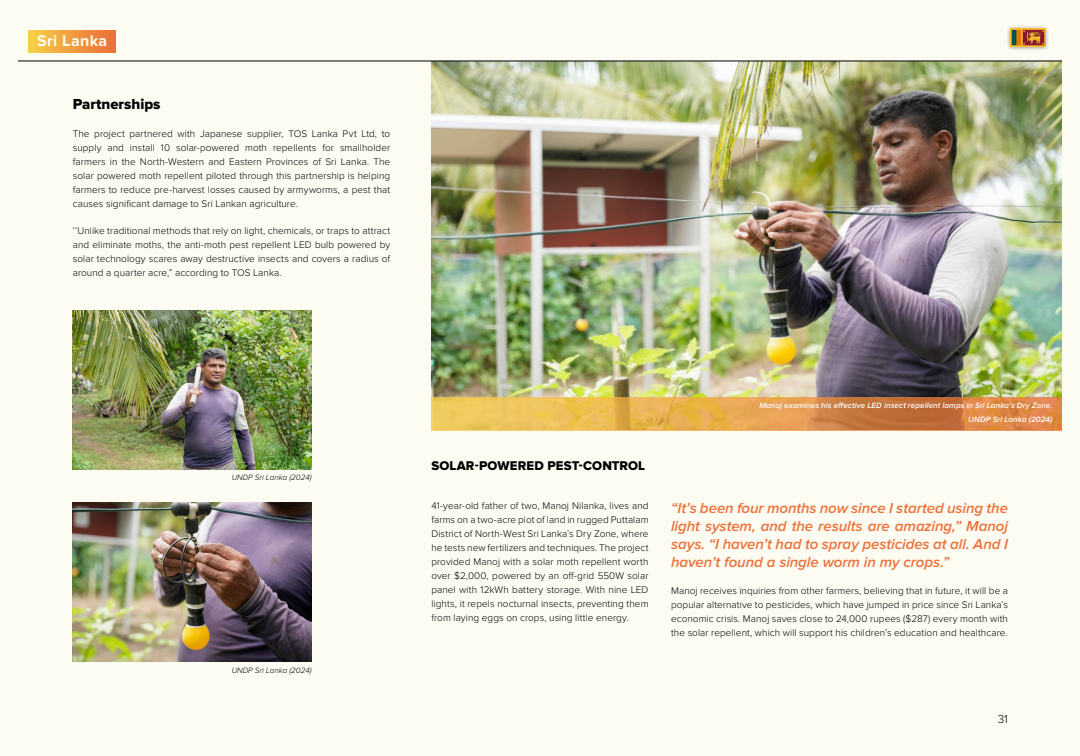
<style>
.page{position:relative;width:1080px;height:756px;background:#fcfcf3}
.page>*{position:absolute;margin:0;border:0;box-sizing:border-box;transform-origin:0 0}
.t1{font:700 16.2px "Proxima Nova";letter-spacing:.025em;color:#fdfef0}
.t2{font:italic 600 15px/18px "Proxima Nova";letter-spacing:-.005em;color:#ec7139;text-align:justify}
.t3{font:15px "Proxima Nova Extrabld";color:#000}
.t4{font:13.1px "Proxima Nova Extrabld";letter-spacing:.01em;color:#000}
.t5{font:300 12px "Proxima Nova";color:#000}
.t6{font:300 10px/14px "Proxima Nova";letter-spacing:.005em;color:#000;text-align:justify}
.t7{font:italic 600 8px/14px "Proxima Nova";letter-spacing:.01em;color:#fff;text-align:right}
.t8{font:italic 300 8px "Proxima Nova";color:#000}
</style>
<div class="page">
<img style="left:431px;top:61px;width:631px;height:336px">
<svg style="left:431px;top:397px;width:631px;height:33px;background:#df9f4c"></svg>
<div style="left:29px;top:30px;width:86px;height:23px;background:linear-gradient(to right,#f7d046,#ec6f39)"></div>
<hr style="left:18px;top:60px;width:1044px;height:1px;background:#000">
<div style="left:1006px;top:24px;width:44px;height:27px;background:#000;opacity:.49"></div>
<img style="left:1010px;top:29px;width:35px;height:18px">
<img style="left:73px;top:502px;width:239px;height:159px">
<img style="left:73px;top:310px;width:239px;height:160px">
<h1 class="t1" style="left:37px;top:32px;width:72px">Sri Lanka</h1>
<h2 class="t3" style="left:73px;top:96px;width:89px">Partnerships</h2>
<p class="t6" style="left:73px;top:127px;width:319px">The project partnered with Japanese supplier, TOS Lanka Pvt Ltd, to supply and install 10 solar-powered moth repellents for smallholder farmers in the North-Western and Eastern Provinces of Sri Lanka. The solar powered moth repellent piloted through this partnership is helping farmers to reduce pre-harvest losses caused by armyworms, a pest that causes significant damage to Sri Lankan agriculture.</p>
<p class="t6" style="left:73px;top:224px;width:319px">‘’Unlike traditional methods that rely on light, chemicals, or traps to attract and eliminate moths, the anti-moth pest repellent LED bulb powered by solar technology scares away destructive insects and covers a radius of around a quarter acre,” according to TOS Lanka.</p>
<p class="t8" style="left:232px;top:473px;width:81px">UNDP Sri Lanka (2024)</p>
<p class="t8" style="left:232px;top:666px;width:81px">UNDP Sri Lanka (2024)</p>
<h3 class="t4" style="left:431px;top:458px;width:215px">SOLAR-POWERED PEST-CONTROL</h3>
<p class="t6" style="left:431px;top:499px;width:219px">41-year-old father of two, Manoj Nilanka, lives and farms on a two-acre plot of land in rugged Puttalam District of North-West Sri Lanka’s Dry Zone, where he tests new fertilizers and techniques. The project provided Manoj with a solar moth repellent worth over $2,000, powered by an off-grid 550W solar panel with 12kWh battery storage. With nine LED lights, it repels nocturnal insects, preventing them from laying eggs on crops, using little energy.</p>
<p class="t7" style="left:759px;top:399px;width:295px">Manoj examines his effective LED insect repellent lamps in Sri Lanka’s Dry Zone.<br>UNDP Sri Lanka (2024)</p>
<h2 class="t2" style="left:671px;top:499px;width:338px">“It’s been four months now since I started using the light system, and the results are amazing,” Manoj says. “I haven’t had to spray pesticides at all. And I haven’t found a single worm in my crops.”</h2>
<p class="t6" style="left:671px;top:584px;width:338px">Manoj receives inquiries from other farmers, believing that in future, it will be a popular alternative to pesticides, which have jumped in price since Sri Lanka’s economic crisis. Manoj saves close to 24,000 rupees ($287) every month with the solar repellent, which will support his children’s education and healthcare.</p>
<p class="t5" style="left:998px;top:713px;width:12px">31</p>
</div>
